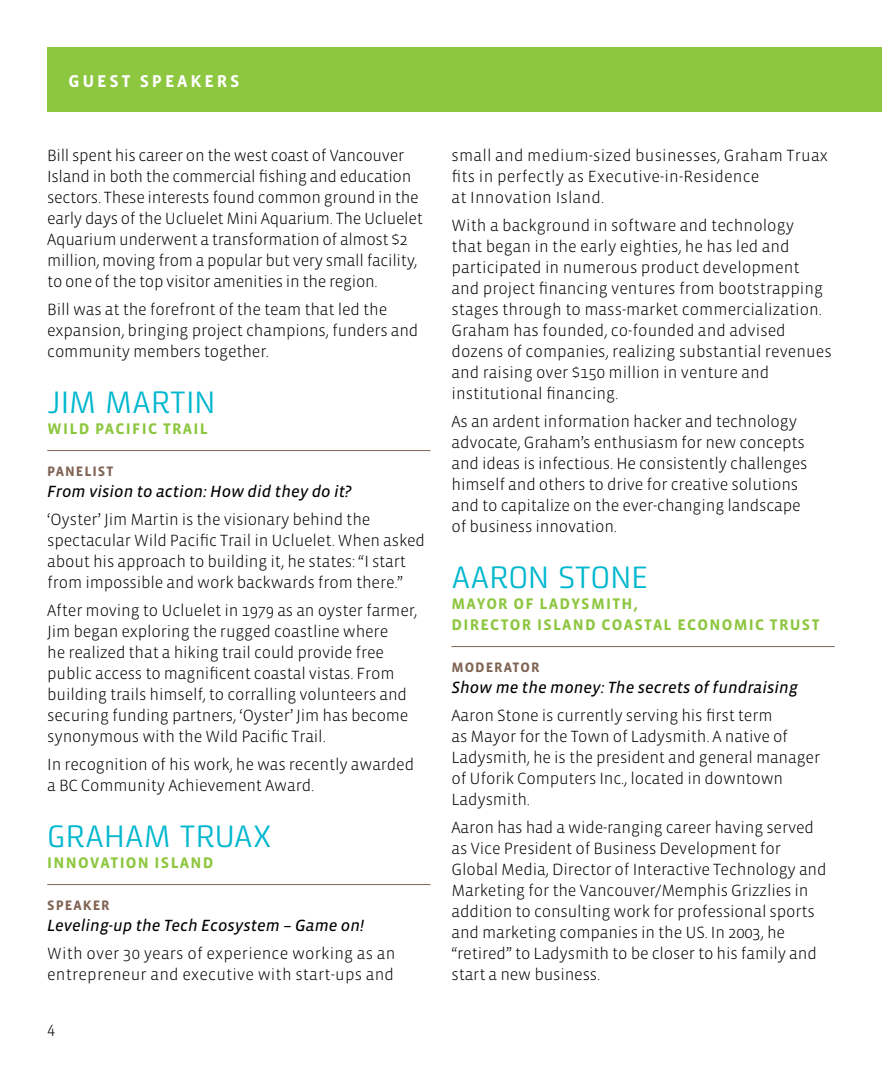
<style>
.page{position:relative;width:882px;height:1071px;background:#fff}
.page>*{position:absolute;margin:0;border:0;box-sizing:border-box;transform-origin:0 0}
.t1{font:31.5px "Klint Pro";color:#00b7ce}
.t2{font:700 17.5px "Vista Sans OT";letter-spacing:.16em;color:#fff}
.t3{font:300 16.62px/21px "Vista Sans OT";letter-spacing:-.01em;color:#000}
.t4{font:300 16.62px/21px "Vista Sans OT";letter-spacing:.01em;color:#000}
.t5{font:italic 16.62px "Vista Sans OT";color:#000}
.t6{font:700 15.75px/21px "Vista Sans OT";letter-spacing:.08em;color:#8dc63f}
.t7{font:700 14px "Vista Sans OT";letter-spacing:.07em;color:#7f6353}
</style>
<div class="page">
<div style="left:47px;top:47px;width:835px;height:65px;background:#8dc63f"></div>
<hr style="left:47px;top:450px;width:383px;height:1px;background:#7f6353">
<hr style="left:47px;top:884px;width:383px;height:1px;background:#7f6353">
<hr style="left:452px;top:646px;width:383px;height:1px;background:#7f6353">
<p class="t2" style="left:68px;top:72px;width:173px">GUEST SPEAKERS</p>
<p class="t3" style="left:47px;top:145px;width:377px">Bill spent his career on the west coast of Vancouver Island in both the commercial fishing and education sectors. These interests found common ground in the early days of the Ucluelet Mini Aquarium. The Ucluelet Aquarium underwent a transformation of almost $2 million, moving from a popular but very small facility, to one of the top visitor amenities in the region.</p>
<p class="t3" style="left:47px;top:299px;width:373px">Bill was at the forefront of the team that led the expansion, bringing project champions, funders and community members together.</p>
<h1 class="t1" style="left:47px;top:384px;width:170px">JIM MARTIN</h1>
<p class="t6" style="left:47px;top:419px;width:162px">WILD PACIFIC TRAIL</p>
<p class="t7" style="left:47px;top:464px;width:68px">PANELIST</p>
<p class="t5" style="left:47px;top:483px;width:306px">From vision to action: How did they do it?</p>
<p class="t3" style="left:47px;top:509px;width:379px">‘Oyster’ Jim Martin is the visionary behind the spectacular Wild Pacific Trail in Ucluelet. When asked about his approach to building it, he states: “I start from impossible and work backwards from there.”</p>
<p class="t3" style="left:47px;top:600px;width:372px">After moving to Ucluelet in 1979 as an oyster farmer, Jim began exploring the rugged coastline where<br>he realized that a hiking trail could provide free public access to magnificent coastal vistas. From building trails himself, to corralling volunteers and securing funding partners, ‘Oyster’ Jim has become synonymous with the Wild Pacific Trail.</p>
<p class="t3" style="left:47px;top:754px;width:369px">In recognition of his work, he was recently awarded a BC Community Achievement Award.</p>
<h1 class="t1" style="left:47px;top:818px;width:226px">GRAHAM TRUAX</h1>
<p class="t6" style="left:47px;top:853px;width:168px">INNOVATION ISLAND</p>
<p class="t7" style="left:47px;top:898px;width:64px">SPEAKER</p>
<p class="t5" style="left:47px;top:917px;width:318px">Leveling-up the Tech Ecosystem – Game on!</p>
<p class="t4" style="left:47px;top:943px;width:350px">With over 30 years of experience working as an entrepreneur and executive with start-ups and</p>
<p class="t3" style="left:47px;top:1020px;width:10px">4</p>
<p class="t4" style="left:452px;top:145px;width:378px">small and medium-sized businesses, Graham Truax fits in perfectly as Executive-in-Residence<br>at Innovation Island.</p>
<p class="t3" style="left:452px;top:215px;width:382px">With a background in software and technology<br>that began in the early eighties, he has led and participated in numerous product development<br>and project financing ventures from bootstrapping stages through to mass-market commercialization.<br>Graham has founded, co-founded and advised dozens of companies, realizing substantial revenues and raising over $150 million in venture and institutional financing.</p>
<p class="t3" style="left:452px;top:411px;width:357px">As an ardent information hacker and technology advocate, Graham’s enthusiasm for new concepts and ideas is infectious. He consistently challenges himself and others to drive for creative solutions and to capitalize on the ever-changing landscape of business innovation.</p>
<h1 class="t1" style="left:452px;top:559px;width:198px">AARON STONE</h1>
<p class="t6" style="left:452px;top:594px;width:370px">MAYOR OF LADYSMITH,<br>DIRECTOR ISLAND COASTAL ECONOMIC TRUST</p>
<p class="t7" style="left:452px;top:660px;width:90px">MODERATOR</p>
<p class="t5" style="left:452px;top:679px;width:348px">Show me the money: The secrets of fundraising</p>
<p class="t3" style="left:452px;top:705px;width:370px">Aaron Stone is currently serving his first term<br>as Mayor for the Town of Ladysmith. A native of Ladysmith, he is the president and general manager of Uforik Computers Inc., located in downtown Ladysmith.</p>
<p class="t3" style="left:452px;top:817px;width:377px">Aaron has had a wide-ranging career having served as Vice President of Business Development for Global Media, Director of Interactive Technology and Marketing for the Vancouver/Memphis Grizzlies in addition to consulting work for professional sports and marketing companies in the US. In 2003, he “retired” to Ladysmith to be closer to his family and start a new business.</p>
</div>
